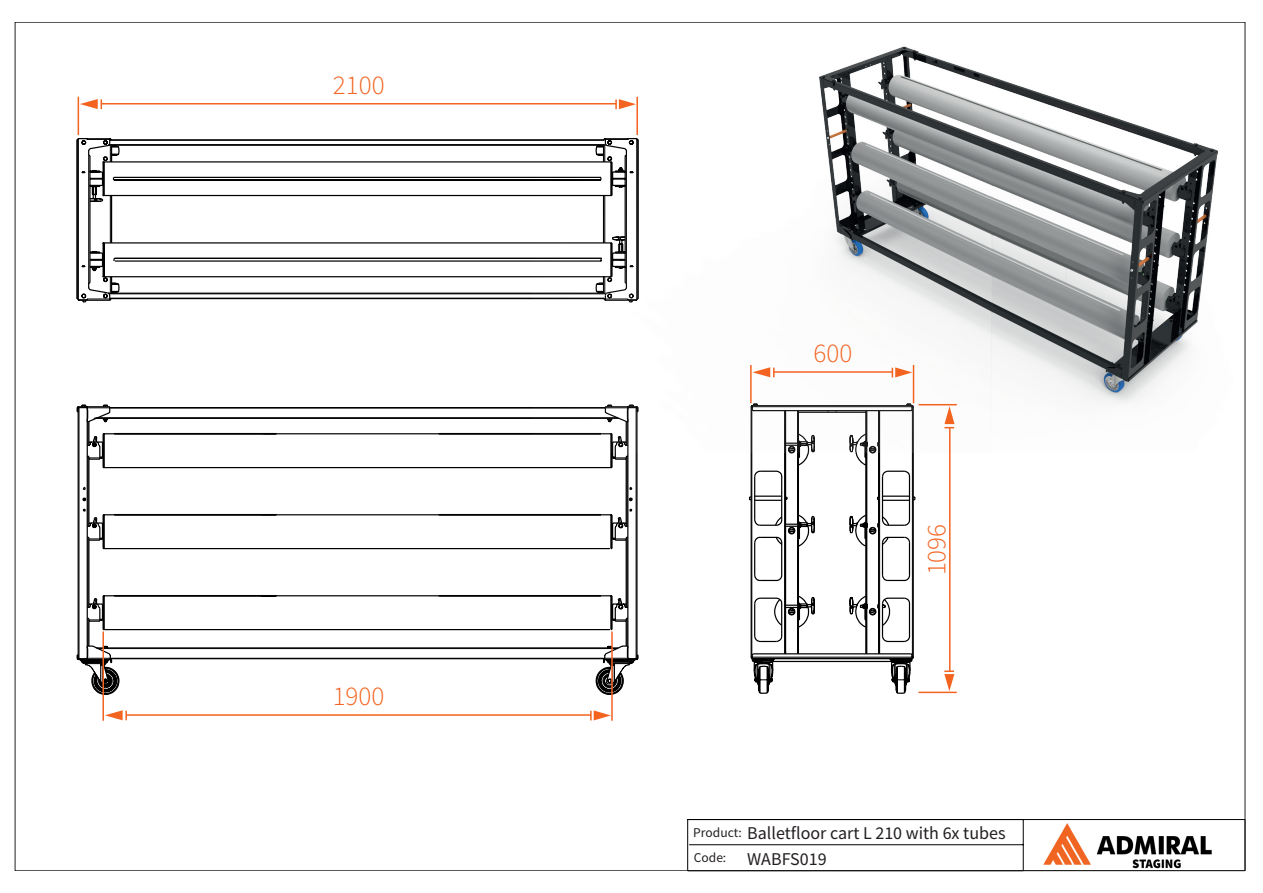
<style>
.page{position:relative;width:1263px;height:893px;background:#fff}
.page>*{position:absolute;margin:0;border:0;box-sizing:border-box;transform-origin:0 0}
.t1{font:300 27px "Source Sans Pro";color:#f36421}
.t2{font:18px/26px "Source Sans Pro";color:#231f20}
.t3{font:13.5px "Source Sans Pro";color:#231f20}
.s1{font-size:13.5px}
</style>
<div class="page">
<svg style="left:595px;top:466px;width:42px;height:229px"></svg>
<svg style="left:84px;top:664px;width:36px;height:29px"></svg>
<svg style="left:620px;top:522px;width:14px;height:142px"></svg>
<svg style="left:77px;top:466px;width:543px;height:198px"></svg>
<svg style="left:77px;top:138px;width:561px;height:328px"></svg>
<svg style="left:79px;top:236px;width:401px;height:65px"></svg>
<hr style="left:114px;top:177px;width:487px;height:1px;background:#000001">
<hr style="left:114px;top:179px;width:487px;height:2px;background:#000001">
<svg style="left:748px;top:453px;width:167px;height:241px"></svg>
<img style="left:480px;top:46px;width:738px;height:407px">
<img style="left:1037px;top:820px;width:180px;height:49px">
<hr style="left:689px;top:844px;width:334px;height:1px;background:#000001">
<hr style="left:687px;top:819px;width:1px;height:52px;background:#000001">
<hr style="left:1245px;top:819px;width:1px;height:52px;background:#000001">
<hr style="left:688px;top:819px;width:557px;height:1px;background:#000001">
<hr style="left:1023px;top:819px;width:1px;height:52px;background:#000001">
<svg style="left:80px;top:99px;width:22px;height:10px"></svg>
<svg style="left:752px;top:367px;width:22px;height:10px"></svg>
<svg style="left:944px;top:406px;width:10px;height:22px"></svg>
<svg style="left:105px;top:710px;width:22px;height:10px"></svg>
<hr style="left:101px;top:103px;width:515px;height:1px;background:#f36421">
<hr style="left:773px;top:371px;width:119px;height:2px;background:#f36421">
<hr style="left:949px;top:427px;width:1px;height:245px;background:#f36421">
<hr style="left:126px;top:714px;width:465px;height:2px;background:#f36421">
<svg style="left:615px;top:99px;width:21px;height:10px"></svg>
<svg style="left:892px;top:367px;width:20px;height:10px"></svg>
<svg style="left:944px;top:670px;width:10px;height:21px"></svg>
<svg style="left:590px;top:710px;width:21px;height:10px"></svg>
<hr style="left:78px;top:97px;width:1px;height:38px;background:#f36421">
<hr style="left:750px;top:365px;width:2px;height:38px;background:#f36421">
<hr style="left:918px;top:404px;width:39px;height:1px;background:#f36421">
<hr style="left:102px;top:631px;width:2px;height:90px;background:#f36421">
<hr style="left:636px;top:97px;width:2px;height:38px;background:#f36421">
<hr style="left:913px;top:365px;width:1px;height:38px;background:#f36421">
<hr style="left:918px;top:692px;width:39px;height:1px;background:#f36421">
<hr style="left:611px;top:631px;width:2px;height:90px;background:#f36421">
<h1 class="t1" style="left:333px;top:68px;width:53px">2100</h1>
<h1 class="t1" style="left:333px;top:679px;width:53px">1900</h1>
<h1 class="t1" style="left:813px;top:336px;width:40px">600</h1>
<h1 class="t1" style="left:920px;top:575px;width:53px;rotate:-90deg">1096</h1>
<p class="t2" style="left:747px;top:820px;width:260px;text-indent:-54px"><span class="s1">Product:</span> Balletfloor cart L 210 with 6x tubes<br>WABFS019</p>
<p class="t3" style="left:694px;top:849px;width:34px">Code:</p>
</div>
